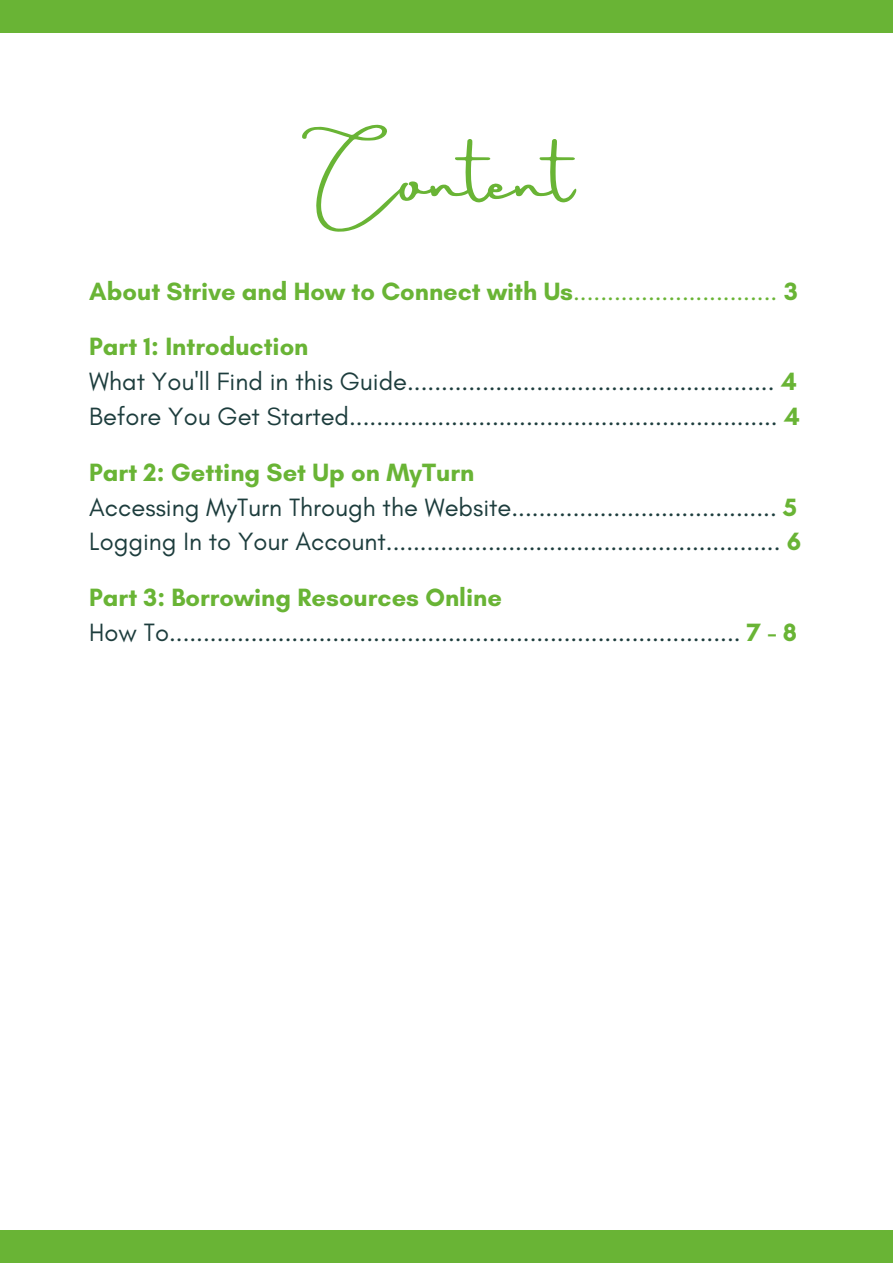
<style>
.page{position:relative;width:893px;height:1264px;background:#fff}
.page>*{position:absolute;margin:0;border:0;box-sizing:border-box;transform-origin:0 0}
.t1{font:60px "Amsterdam Three";color:#69b435}
.t2{font:25.5px "Glacial Indifference";color:#1d3d3d}
.t3{font:700 25.5px "Glacial Indifference";color:#69b435}
.s1{font-weight:400}
.s2{font-weight:700;color:#69b435}
</style>
<div class="page">
<div style="left:0;top:0;width:892px;height:33px;background:#69b435"></div>
<div style="left:0;top:1230px;width:892px;height:32px;background:#69b435"></div>
<p class="t1" style="left:320px;top:148px;width:255px">Content</p>
<p class="t3" style="left:89px;top:275px;width:710px">About Strive and How to Connect with Us<span class="s1">..............................</span> 3</p>
<p class="t3" style="left:89px;top:331px;width:221px">Part 1: Introduction</p>
<p class="t2" style="left:89px;top:366px;width:709px">What You'll Find in this Guide...................................................... <span class="s2">4</span></p>
<p class="t2" style="left:89px;top:401px;width:712px">Before You Get Started............................................................... <span class="s2">4</span></p>
<p class="t3" style="left:89px;top:456px;width:386px">Part 2: Getting Set Up on MyTurn</p>
<p class="t2" style="left:89px;top:491px;width:709px">Accessing MyTurn Through the Website....................................... <span class="s2">5</span></p>
<p class="t2" style="left:89px;top:526px;width:713px">Logging In to Your Account.......................................................... <span class="s2">6</span></p>
<p class="t3" style="left:89px;top:582px;width:414px">Part 3: Borrowing Resources Online</p>
<p class="t2" style="left:89px;top:616px;width:709px">How To.................................................................................... <span class="s2">7 - 8</span></p>
</div>
